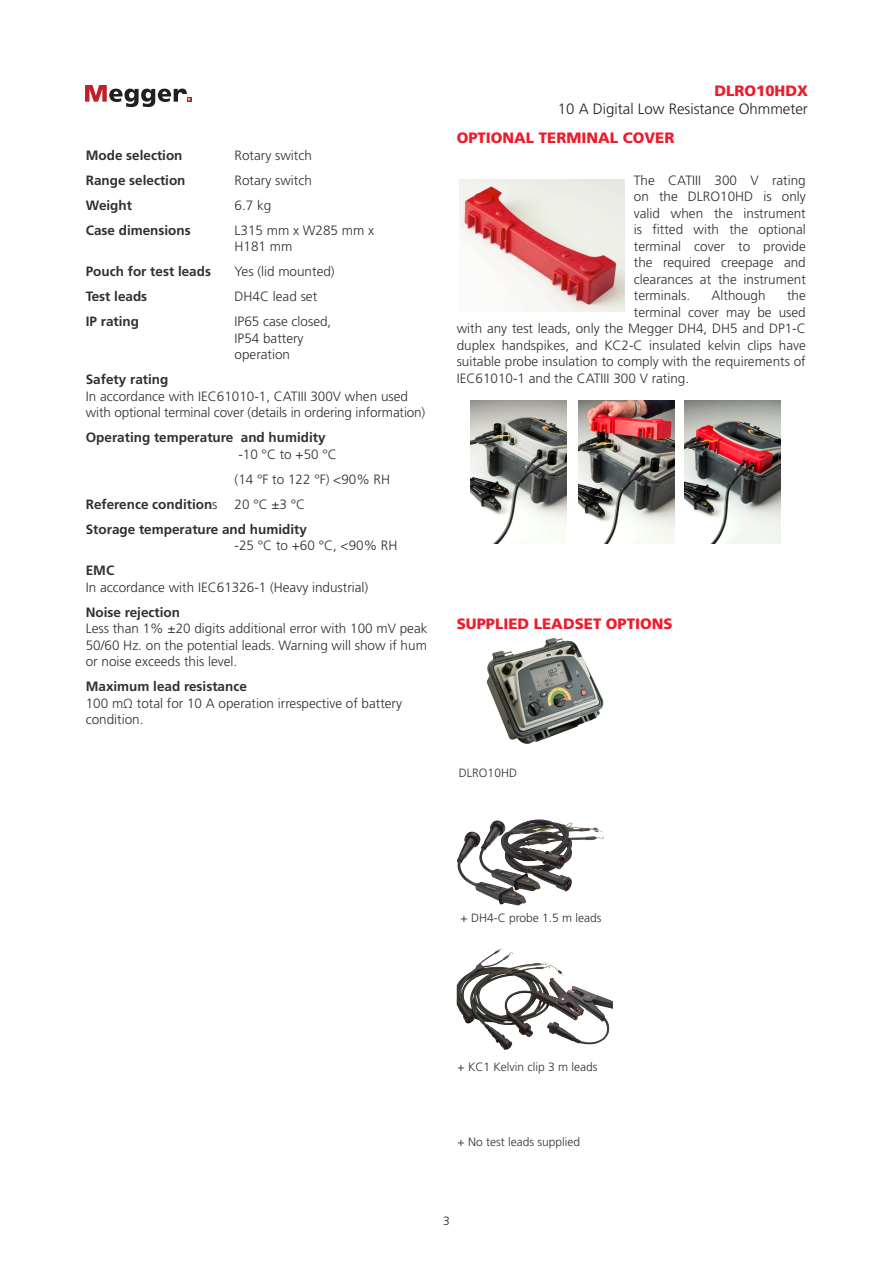
<style>
.page{position:relative;width:893px;height:1263px;background:#fff}
.page>*{position:absolute;margin:0;border:0;box-sizing:border-box;transform-origin:0 0}
.t1{font:900 15px "Frutiger LT Std";color:#ee1b2c}
.t2{font:300 15px "Frutiger LT Std";color:#231f20}
.Specs{font:300 13.5px/16.5px "Frutiger LT Std";color:#312f30}
.Body{font:300 13.5px/16.5px "Frutiger LT Std";color:#312f30;text-align:justify}
.Specs-2{font:700 13.5px/16.5px "Frutiger LT Std";color:#312f30}
.Body-2{font:300 12px "Frutiger LT Std";color:#312f30}
.t3{font:300 12px "Frutiger LT Std";color:#231f20}
.s1{font-weight:700}
.s2{font-weight:300}
</style>
<div class="page">
<svg style="left:85px;top:85px;width:106px;height:22px"></svg>
<img style="left:460px;top:179px;width:165px;height:133px">
<img style="left:685px;top:400px;width:96px;height:143px">
<img style="left:578px;top:400px;width:96px;height:143px">
<img style="left:470px;top:400px;width:96px;height:143px">
<img style="left:479px;top:819px;width:94px;height:72px">
<img style="left:457px;top:949px;width:125px;height:101px">
<img style="left:486px;top:637px;width:118px;height:107px">
<p class="Specs-2" style="left:86px;top:147px;width:98px">Mode selection</p>
<p class="Specs" style="left:235px;top:147px;width:79px">Rotary switch</p>
<p class="Specs-2" style="left:86px;top:172px;width:101px">Range selection</p>
<p class="Specs" style="left:235px;top:172px;width:79px">Rotary switch</p>
<p class="Specs-2" style="left:86px;top:197px;width:48px">Weight</p>
<p class="Specs" style="left:235px;top:197px;width:38px">6.7 kg</p>
<p class="Specs-2" style="left:86px;top:222px;width:107px">Case dimensions</p>
<p class="Specs" style="left:235px;top:222px;width:141px">L315 mm x W285 mm x<br>H181 mm</p>
<p class="Specs-2" style="left:86px;top:263px;width:127px">Pouch for test leads</p>
<p class="Specs" style="left:235px;top:263px;width:102px">Yes (lid mounted)</p>
<p class="Specs-2" style="left:86px;top:288px;width:63px">Test leads</p>
<p class="Specs" style="left:235px;top:289px;width:84px">DH4C lead set</p>
<p class="Specs-2" style="left:86px;top:313px;width:55px">IP rating</p>
<p class="Specs" style="left:235px;top:314px;width:98px">IP65 case closed,<br>IP54 battery operation</p>
<p class="Specs" style="left:86px;top:372px;width:341px"><span class="s1">Safety rating<br></span>In accordance with IEC61010-1, CATIII 300V when used with optional terminal cover (details in ordering information)</p>
<p class="Specs-2" style="left:238px;top:429px;width:100px;text-indent:-153px">Operating temperature and humidity <span class="s2">-10 °C to +50 °C</span></p>
<p class="Specs" style="left:235px;top:471px;width:157px">(14 °F to 122 °F) &lt;90% RH</p>
<p class="Specs-2" style="left:86px;top:496px;width:133px">Reference condition<span class="s2">s</span></p>
<p class="Specs" style="left:235px;top:496px;width:72px">20 °C ±3 °C</p>
<p class="Specs-2" style="left:235px;top:521px;width:164px;text-indent:-149px">Storage temperature and humidity<br><span class="s2">-25 °C to +60 °C, &lt;90% RH</span></p>
<p class="Specs" style="left:86px;top:563px;width:284px"><span class="s1">EMC<br></span>In accordance with IEC61326-1 (Heavy industrial)</p>
<p class="Specs" style="left:86px;top:604px;width:343px"><span class="s1">Noise rejection<br></span>Less than 1% ±20 digits additional error with 100 mV peak 50/60 Hz. on the potential leads. Warning will show if hum or noise exceeds this level.</p>
<p class="Specs" style="left:86px;top:679px;width:318px"><span class="s1">Maximum lead resistance<br></span>100 mΩ total for 10 A operation irrespective of battery condition.</p>
<p class="t1" style="left:714px;top:82px;width:95px">DLRO10HDX</p>
<p class="t2" style="left:558px;top:101px;width:252px">10 A Digital Low Resistance Ohmmeter</p>
<h5 class="t1" style="left:457px;top:129px;width:219px">OPTIONAL TERMINAL COVER</h5>
<p class="Body" style="left:634px;top:172px;width:173px">The CATIII 300 V rating on the DLRO10HD is only valid when the instrument is fitted with the optional terminal cover to provide the required creepage and clearances at the instrument terminals.</p>
<p class="Body" style="left:712px;top:287px;width:56px">Although</p>
<p class="Body" style="left:787px;top:287px;width:20px">the</p>
<p class="Body" style="left:634px;top:304px;width:173px">terminal cover may be used</p>
<p class="Body" style="left:457px;top:320px;width:351px">with any test leads, only the Megger DH4, DH5 and DP1-C</p>
<p class="Body" style="left:457px;top:337px;width:351px">duplex handspikes, and KC2-C insulated kelvin clips have</p>
<p class="Body" style="left:457px;top:353px;width:351px">suitable probe insulation to comply with the requirements of</p>
<p class="Body" style="left:457px;top:370px;width:234px">IEC61010-1 and the CATIII 300 V rating.</p>
<h5 class="t1" style="left:457px;top:614px;width:217px">SUPPLIED LEADSET OPTIONS</h5>
<p class="Body-2" style="left:459px;top:766px;width:60px">DLRO10HD</p>
<p class="Body-2" style="left:461px;top:911px;width:143px">+ DH4-C probe 1.5 m leads</p>
<p class="Body-2" style="left:457px;top:1059px;width:141px">+ KC1 Kelvin clip 3 m leads</p>
<p class="Body-2" style="left:457px;top:1134px;width:124px">+ No test leads supplied</p>
<p class="t3" style="left:443px;top:1214px;width:8px">3</p>
</div>
